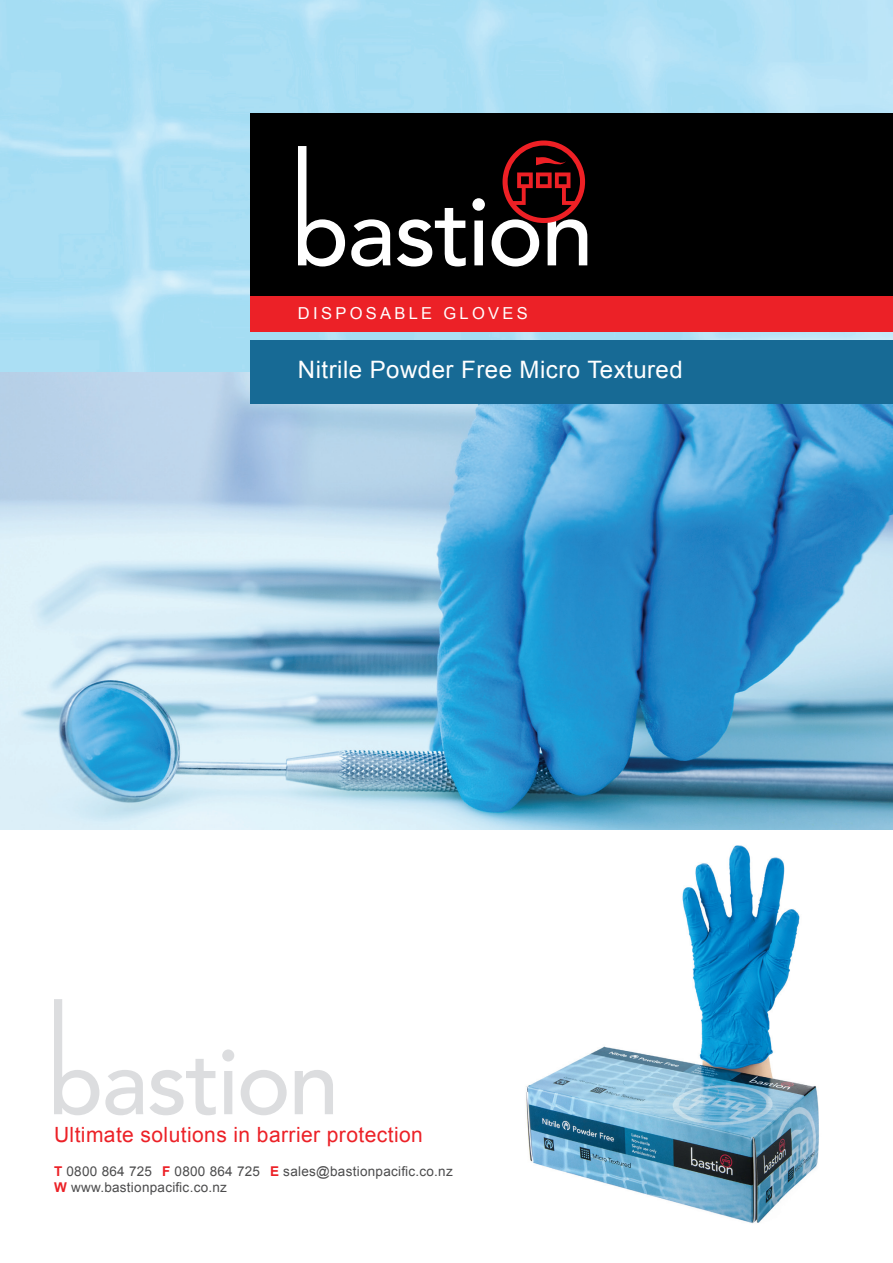
<style>
.page{position:relative;width:893px;height:1263px;background:#fff}
.page>*{position:absolute;margin:0;border:0;box-sizing:border-box;transform-origin:0 0}
.t1{font:24px "Arial";letter-spacing:.02em;color:#fff}
.t2{font:21px "Arial";letter-spacing:.02em;color:#ec2127}
.t3{font:16.5px "Arial";letter-spacing:.2em;color:#fff}
.t4{font:13.5px/16.2px "Arial";letter-spacing:.02em;color:#4c4c4d}
.s1{font-weight:700;color:#ec2127}
</style>
<div class="page">
<img style="left:448px;top:829px;width:439px;height:395px">
<img style="left:0;top:0;width:893px;height:829px">
<div style="left:251px;top:294px;width:642px;height:38px;background:#ec2127"></div>
<div style="left:251px;top:340px;width:642px;height:64px;background:#176a95"></div>
<div style="left:251px;top:113px;width:642px;height:183px;background:#000"></div>
<svg style="left:298px;top:146px;width:47px;height:120px"></svg>
<svg style="left:351px;top:219px;width:40px;height:47px"></svg>
<svg style="left:397px;top:208px;width:69px;height:58px"></svg>
<svg style="left:472px;top:198px;width:13px;height:67px"></svg>
<svg style="left:492px;top:140px;width:95px;height:126px"></svg>
<svg style="left:54px;top:999px;width:45px;height:116px"></svg>
<svg style="left:105px;top:1070px;width:38px;height:45px"></svg>
<svg style="left:149px;top:1059px;width:67px;height:56px"></svg>
<svg style="left:222px;top:1049px;width:12px;height:65px"></svg>
<svg style="left:241px;top:1070px;width:46px;height:45px"></svg>
<svg style="left:295px;top:1070px;width:38px;height:44px"></svg>
<p class="t3" style="left:298px;top:303px;width:231px">DISPOSABLE GLOVES</p>
<h1 class="t1" style="left:298px;top:354px;width:386px">Nitrile Powder Free Micro Textured</h1>
<h2 class="t2" style="left:54px;top:1121px;width:370px">Ultimate solutions in barrier protection</h2>
<p class="t4" style="left:54px;top:1163px;width:400px"><span class="s1">T</span> 0800 864 725 <span class="s1">F</span> 0800 864 725 <span class="s1">E</span> sales@bastionpacific.co.nz<br><span class="s1">W</span> www.bastionpacific.co.nz</p>
</div>
